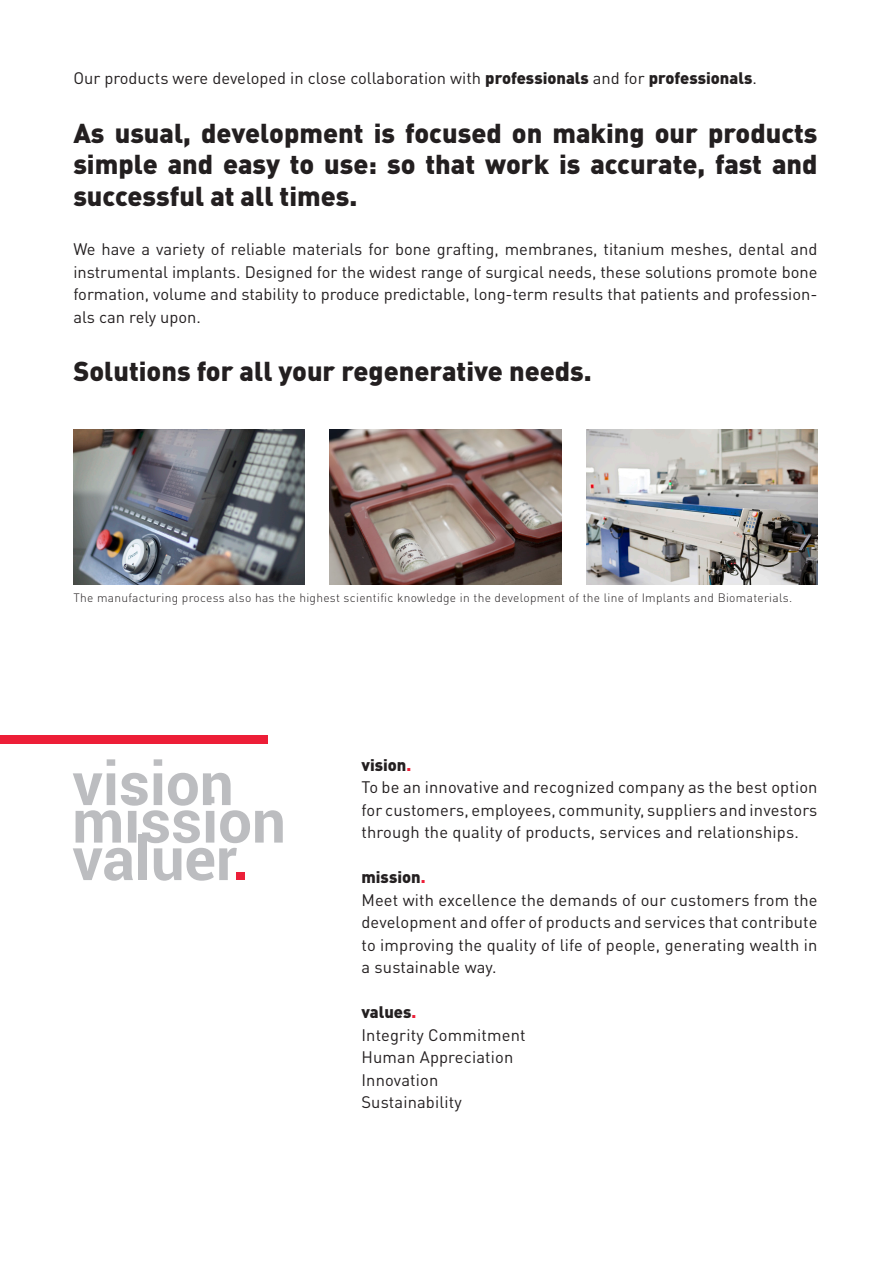
<style>
.page{position:relative;width:893px;height:1263px;background:#fff}
.page>*{position:absolute;margin:0;border:0;box-sizing:border-box;transform-origin:0 0}
.t1{font:700 60px "Roboto";color:#bcbdc0}
.Body2{font:900 27px/31.5px "DIN Pro";color:#231f20;text-align:justify}
.Texto{font:16.5px/22.5px "DIN Pro";letter-spacing:.01em;color:#231f20;text-align:justify}
.Body2-2{font:16.5px/22.5px "DIN Pro";color:#231f20;text-align:justify}
.t2{font:900 16.5px "DIN Pro";color:#231f20}
.Body_Text{font:300 12px "DIN Pro";letter-spacing:.025em;color:#231f20}
.s1{font-weight:900}
.s2{color:#ec1f39}
.s3{color:#ed1e37}
</style>
<div class="page">
<img style="left:73px;top:429px;width:232px;height:156px">
<img style="left:330px;top:429px;width:231px;height:156px">
<img style="left:586px;top:429px;width:231px;height:156px">
<div style="left:0;top:736px;width:268px;height:8px;background:#ed1e37"></div>
<p class="Body2-2" style="left:73px;top:65px;width:685px">Our products were developed in close collaboration with <span class="s1">professionals</span> and for <span class="s1">professionals</span>.</p>
<p class="Body2" style="left:73px;top:113px;width:746px">As usual, development is focused on making our products simple and easy to use: so that work is accurate, fast and successful at all times.</p>
<p class="Body2-2" style="left:73px;top:236px;width:746px">We have a variety of reliable materials for bone grafting, membranes, titanium meshes, dental and instrumental implants. Designed for the widest range of surgical needs, these solutions promote bone formation, volume and stability to produce predictable, long-term results that patients and profession&shy;als can rely upon.</p>
<p class="Body2" style="left:73px;top:352px;width:520px">Solutions for all your regenerative needs.</p>
<p class="Body_Text" style="left:73px;top:588px;width:720px">The manufacturing process also has the highest scientific knowledge in the development of the line of Implants and Biomaterials.</p>
<p class="t1" style="left:72px;top:741px;width:163px">vision</p>
<p class="t1" style="left:72px;top:779px;width:215px">mission</p>
<p class="t1" style="left:72px;top:816px;width:179px">valuer<span class="s2">.</span></p>
<p class="t2" style="left:361px;top:751px;width:51px">vision<span class="s3">.</span></p>
<p class="Texto" style="left:361px;top:774px;width:458px">To be an innovative and recognized company as the best option for customers, employees, community, suppliers and investors through the quality of products, services and relationships.</p>
<p class="t2" style="left:361px;top:863px;width:66px">mission<span class="s3">.</span></p>
<p class="Texto" style="left:361px;top:887px;width:458px">Meet with excellence the demands of our customers from the development and offer of products and services that contribute to improving the quality of life of people, generating wealth in a sustainable way.</p>
<p class="t2" style="left:361px;top:998px;width:56px">values<span class="s3">.</span></p>
<p class="Texto" style="left:361px;top:1022px;width:166px">Integrity Commitment</p>
<p class="Texto" style="left:361px;top:1044px;width:153px">Human Appreciation</p>
<p class="Texto" style="left:361px;top:1067px;width:78px">Innovation</p>
<p class="Texto" style="left:361px;top:1089px;width:102px">Sustainability</p>
</div>
